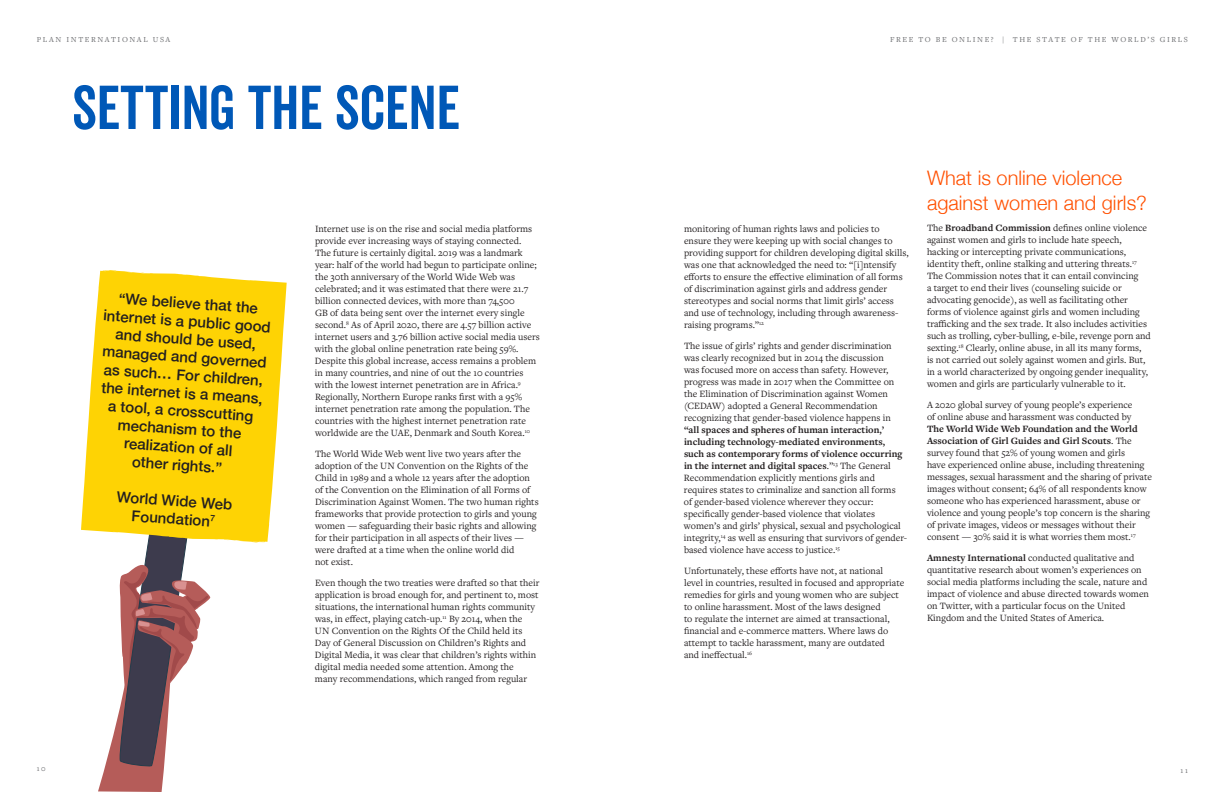
<style>
.page{position:relative;width:1224px;height:792px;background:#fff}
.page>*{position:absolute;margin:0;border:0;box-sizing:border-box;transform-origin:0 0}
.Copy{font:60px "Veneer Clean";color:#0058b7}
.Copy-2{font:300 20px/25px "Helvetica Neue";color:#ff5000}
.t1{font:500 15px/18px "Helvetica Neue";color:#231f20;text-align:center}
.Copy-3{font:10px/12px "Freight Text Pro";color:#231f20}
.t2{font:8px "Freight Text Pro";letter-spacing:.2em;color:#6c6d70}
.s1{font-weight:700}
</style>
<div class="page">
<svg style="left:98px;top:543px;width:113px;height:249px"></svg>
<svg style="left:81px;top:270px;width:206px;height:273px;background:#fdd723"></svg>
<p class="t2" style="left:37px;top:34px;width:135px">PLAN INTERNATIONAL USA</p>
<p class="t2" style="left:890px;top:34px;width:299px">FREE TO BE ONLINE? | THE STATE OF THE WORLD’S GIRLS</p>
<p class="Copy" style="left:72px;top:71px;width:390px">SETTING THE SCENE</p>
<p class="t2" style="left:37px;top:763px;width:11px">10</p>
<p class="t1" style="left:105px;top:287px;width:169px;rotate:4deg">“We believe that the internet is a public good and should be used, managed and governed as such… For children, the internet is a means, a tool, a crosscutting mechanism to the realization of all<br>other rights.”</p>
<p class="t1" style="left:118px;top:486px;width:117px;rotate:4deg">World Wide Web<br>Foundation<sup>7</sup></p>
<p class="Copy-3" style="left:315px;top:222px;width:226px">Internet use is on the rise and social media platforms provide ever increasing ways of staying connected.<br>The future is certainly digital. 2019 was a landmark year: half of the world had begun to participate online; the 30th anniversary of the World Wide Web was celebrated; and it was estimated that there were 21.7 billion connected devices, with more than 74,500<br>GB of data being sent over the internet every single second.<sup>8</sup> As of April 2020, there are 4.57 billion active internet users and 3.76 billion active social media users with the global online penetration rate being 59%.<br>Despite this global increase, access remains a problem in many countries, and nine of out the 10 countries with the lowest internet penetration are in Africa.<sup>9<br></sup>Regionally, Northern Europe ranks first with a 95% internet penetration rate among the population. The countries with the highest internet penetration rate worldwide are the UAE, Denmark and South Korea.<sup>10</sup></p>
<p class="Copy-3" style="left:315px;top:447px;width:225px">The World Wide Web went live two years after the adoption of the UN Convention on the Rights of the Child in 1989 and a whole 12 years after the adoption of the Convention on the Elimination of all Forms of Discrimination Against Women. The two human rights frameworks that provide protection to girls and young women — safeguarding their basic rights and allowing for their participation in all aspects of their lives — were drafted at a time when the online world did<br>not exist.</p>
<p class="Copy-3" style="left:315px;top:576px;width:226px">Even though the two treaties were drafted so that their application is broad enough for, and pertinent to, most situations, the international human rights community was, in effect, playing catch-up.<sup>11</sup> By 2014, when the<br>UN Convention on the Rights Of the Child held its Day of General Discussion on Children’s Rights and Digital Media, it was clear that children’s rights within digital media needed some attention. Among the<br>many recommendations, which ranged from regular</p>
<p class="Copy-3" style="left:684px;top:222px;width:226px">monitoring of human rights laws and policies to ensure they were keeping up with social changes to providing support for children developing digital skills, was one that acknowledged the need to: “[i]ntensify efforts to ensure the effective elimination of all forms of discrimination against girls and address gender stereotypes and social norms that limit girls’ access and use of technology, including through awareness&shy;raising programs.”<sup>12</sup></p>
<p class="Copy-3" style="left:684px;top:339px;width:225px">The issue of girls’ rights and gender discrimination was clearly recognized but in 2014 the discussion<br>was focused more on access than safety. However, progress was made in 2017 when the Committee on the Elimination of Discrimination against Women (CEDAW) adopted a General Recommendation recognizing that gender-based violence happens in <span class="s1">“all spaces and spheres of human interaction,’ including technology-mediated environments, such as contemporary forms of violence occurring in the internet and digital spaces</span>.”<sup>13</sup> The General Recommendation explicitly mentions girls and requires states to criminalize and sanction all forms<br>of gender-based violence wherever they occur: specifically gender-based violence that violates women’s and girls’ physical, sexual and psychological integrity,<sup>14</sup> as well as ensuring that survivors of gender&shy;based violence have access to justice.<sup>15</sup></p>
<p class="Copy-3" style="left:684px;top:564px;width:222px">Unfortunately, these efforts have not, at national level in countries, resulted in focused and appropriate remedies for girls and young women who are subject to online harassment. Most of the laws designed<br>to regulate the internet are aimed at transactional, financial and e-commerce matters. Where laws do attempt to tackle harassment, many are outdated<br>and ineffectual.<sup>16</sup></p>
<p class="Copy-2" style="left:927px;top:164px;width:222px">What is online violence against women and girls?</p>
<p class="Copy-3" style="left:927px;top:222px;width:225px">The <span class="s1">Broadband Commission</span> defines online violence against women and girls to include hate speech, hacking or intercepting private communications, identity theft, online stalking and uttering threats.<sup>17<br></sup>The Commission notes that it can entail convincing<br>a target to end their lives (counseling suicide or advocating genocide), as well as facilitating other forms of violence against girls and women including trafficking and the sex trade. It also includes activities such as trolling, cyber-bulling, e-bile, revenge porn and sexting.<sup>18</sup> Clearly, online abuse, in all its many forms,<br>is not carried out solely against women and girls. But, in a world characterized by ongoing gender inequality, women and girls are particularly vulnerable to it.</p>
<p class="Copy-3" style="left:927px;top:399px;width:227px">A 2020 global survey of young people’s experience<br>of online abuse and harassment was conducted by<br><span class="s1">The World Wide Web Foundation and the World Association of Girl Guides and Girl Scouts</span>. The survey found that 52% of young women and girls<br>have experienced online abuse, including threatening messages, sexual harassment and the sharing of private images without consent; 64% of all respondents know someone who has experienced harassment, abuse or violence and young people’s top concern is the sharing of private images, videos or messages without their consent — 30% said it is what worries them most.<sup>17</sup></p>
<p class="Copy-3" style="left:927px;top:552px;width:224px"><span class="s1">Amnesty International</span> conducted qualitative and quantitative research about women’s experiences on social media platforms including the scale, nature and impact of violence and abuse directed towards women on Twitter, with a particular focus on the United Kingdom and the United States of America.</p>
<p class="t2" style="left:1181px;top:765px;width:9px">11</p>
</div>
